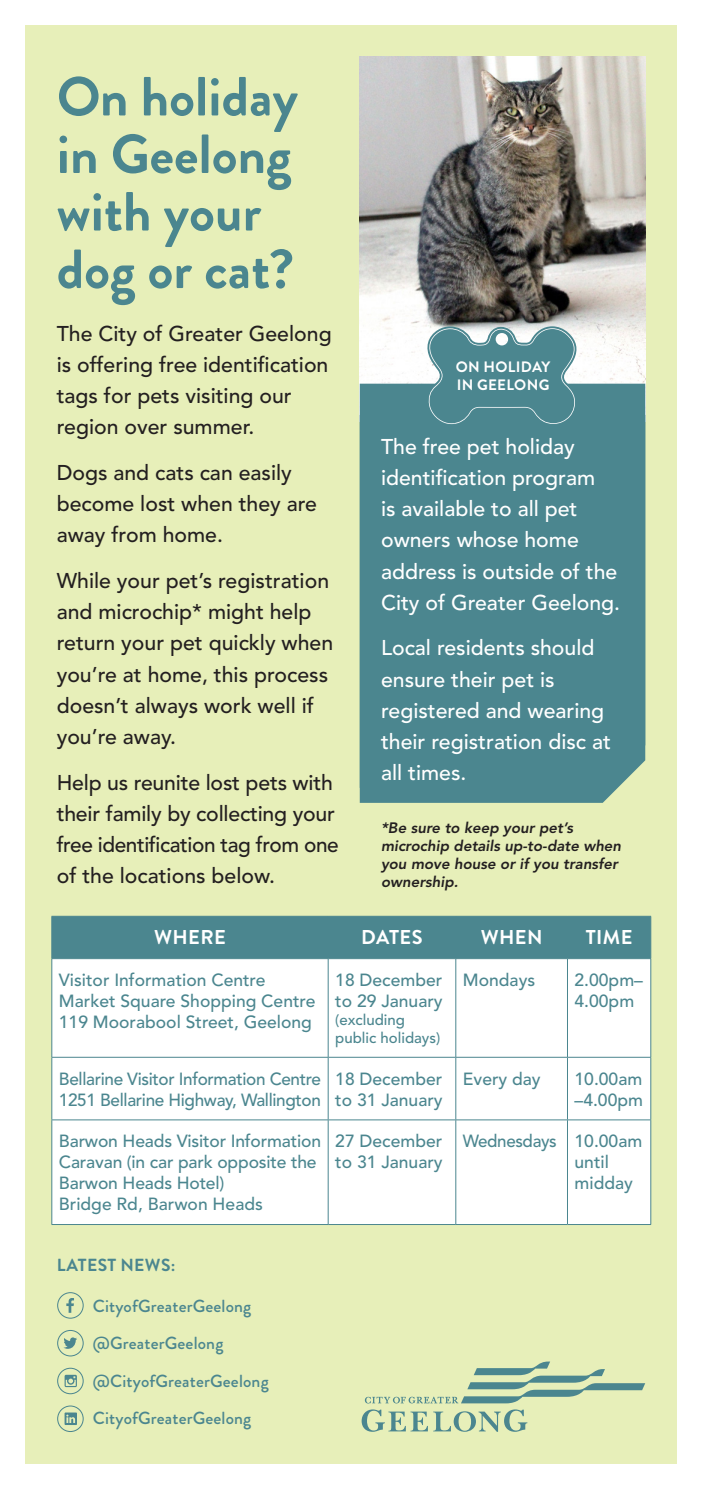
<style>
.page{position:relative;width:702px;height:1489px;background:#fff}
.page>*{position:absolute;margin:0;border:0;box-sizing:border-box;transform-origin:0 0}
.DL_-_Body_copy{font:700 55px/57.5px "Brandon Grotesque";color:#4b868f}
.DL_-_Body_copy-2{font:500 21.25px/31.2px "Avenir LT Std";color:#231f20}
.DL_-_Body_copy-3{font:500 21.25px/31.2px "Avenir LT Std";color:#fff}
.DL_-_Body_copy-4{font:700 20px "Brandon Grotesque";letter-spacing:.02em;color:#fff}
.DL_-_Body_copy-5{font:500 17.5px/21px "Avenir LT Std";color:#4b868f}
.t1{font:500 17.5px "Brandon Grotesque";letter-spacing:.01em;color:#4b868f}
.DL_-_Body_copy-6{font:500 17.5px "Avenir LT Std";letter-spacing:-.02em;color:#4b868f}
.t2{font:700 17.5px "Brandon Grotesque";letter-spacing:.02em;color:#4b868f}
.DL_-_Body_copy-7{font:italic 800 15px/18px "Avenir LT Std";color:#231f20}
.DL_-_Body_copy-8{font:500 15px/18px "Avenir LT Std";color:#4b868f}
.t3{font:700 15px "Brandon Grotesque";letter-spacing:.02em;color:#fff}
</style>
<div class="page">
<div style="left:0;top:0;width:702px;height:1488px;background:#e7efb9"></div>
<svg style="left:57px;top:1367px;width:27px;height:26px"></svg>
<svg style="left:57px;top:1292px;width:27px;height:26px"></svg>
<svg style="left:57px;top:1330px;width:27px;height:26px"></svg>
<svg style="left:57px;top:1405px;width:27px;height:26px"></svg>
<img style="left:360px;top:57px;width:285px;height:326px">
<div style="left:360px;top:383px;width:285px;height:32px;background:#4b868f"></div>
<div style="left:360px;top:415px;width:285px;height:387px;background:#4b868f"></div>
<div style="left:52px;top:916px;width:598px;height:42px;background:#4b868f"></div>
<div style="left:52px;top:959px;width:598px;height:264px;background:#fff"></div>
<hr style="left:51px;top:915px;width:277px;height:1px;background:#4b868f">
<hr style="left:51px;top:916px;width:1px;height:42px;background:#4b868f">
<hr style="left:328px;top:915px;width:128px;height:1px;background:#4b868f">
<hr style="left:328px;top:916px;width:1px;height:42px;background:#4b868f">
<hr style="left:456px;top:915px;width:111px;height:1px;background:#4b868f">
<hr style="left:455px;top:916px;width:1px;height:42px;background:#4b868f">
<hr style="left:567px;top:915px;width:84px;height:1px;background:#4b868f">
<hr style="left:567px;top:916px;width:1px;height:42px;background:#4b868f">
<hr style="left:650px;top:916px;width:1px;height:42px;background:#4b868f">
<hr style="left:51px;top:958px;width:277px;height:1px;background:#4b868f">
<hr style="left:51px;top:958px;width:1px;height:98px;background:#4b868f">
<hr style="left:328px;top:958px;width:128px;height:1px;background:#4b868f">
<hr style="left:328px;top:958px;width:1px;height:98px;background:#4b868f">
<hr style="left:456px;top:958px;width:111px;height:1px;background:#4b868f">
<hr style="left:455px;top:958px;width:1px;height:98px;background:#4b868f">
<hr style="left:567px;top:958px;width:84px;height:1px;background:#4b868f">
<hr style="left:567px;top:958px;width:1px;height:98px;background:#4b868f">
<hr style="left:650px;top:958px;width:1px;height:98px;background:#4b868f">
<hr style="left:51px;top:1056px;width:277px;height:1px;background:#4b868f">
<hr style="left:51px;top:1057px;width:1px;height:62px;background:#4b868f">
<hr style="left:328px;top:1056px;width:128px;height:1px;background:#4b868f">
<hr style="left:328px;top:1057px;width:1px;height:62px;background:#4b868f">
<hr style="left:456px;top:1056px;width:111px;height:1px;background:#4b868f">
<hr style="left:455px;top:1057px;width:1px;height:62px;background:#4b868f">
<hr style="left:567px;top:1056px;width:84px;height:1px;background:#4b868f">
<hr style="left:567px;top:1057px;width:1px;height:62px;background:#4b868f">
<hr style="left:650px;top:1057px;width:1px;height:62px;background:#4b868f">
<hr style="left:51px;top:1119px;width:277px;height:1px;background:#4b868f">
<hr style="left:51px;top:1120px;width:1px;height:104px;background:#4b868f">
<hr style="left:328px;top:1119px;width:128px;height:1px;background:#4b868f">
<hr style="left:328px;top:1120px;width:1px;height:104px;background:#4b868f">
<hr style="left:456px;top:1119px;width:111px;height:1px;background:#4b868f">
<hr style="left:455px;top:1120px;width:1px;height:104px;background:#4b868f">
<hr style="left:567px;top:1119px;width:84px;height:1px;background:#4b868f">
<hr style="left:567px;top:1120px;width:1px;height:104px;background:#4b868f">
<hr style="left:650px;top:1120px;width:1px;height:104px;background:#4b868f">
<hr style="left:51px;top:1223px;width:277px;height:1px;background:#4b868f">
<hr style="left:328px;top:1223px;width:128px;height:1px;background:#4b868f">
<hr style="left:456px;top:1223px;width:111px;height:1px;background:#4b868f">
<hr style="left:567px;top:1223px;width:84px;height:1px;background:#4b868f">
<svg style="left:424px;top:326px;width:154px;height:100px;background:#64969e"></svg>
<svg style="left:361px;top:1409px;width:166px;height:22px"></svg>
<svg style="left:365px;top:1361px;width:280px;height:42px"></svg>
<div style="left:0;top:0;width:702px;height:1488px;border:25px solid #fff"></div>
<p class="DL_-_Body_copy" style="left:57px;top:69px;width:243px">On holiday in Geelong with your dog or cat?</p>
<p class="DL_-_Body_copy-2" style="left:57px;top:318px;width:276px">The City of Greater Geelong is offering free identification tags for pets visiting our region over summer.</p>
<p class="DL_-_Body_copy-2" style="left:57px;top:457px;width:262px">Dogs and cats can easily become lost when they are away from home.</p>
<p class="DL_-_Body_copy-2" style="left:57px;top:565px;width:278px">While your pet’s registration and microchip* might help return your pet quickly when you’re at home, this process doesn’t always work well if you’re away.</p>
<p class="DL_-_Body_copy-2" style="left:57px;top:767px;width:283px">Help us reunite lost pets with their family by collecting your free identification tag from one of the locations below.</p>
<p class="t3" style="left:456px;top:356px;width:96px">ON HOLIDAY</p>
<p class="t3" style="left:456px;top:374px;width:94px">IN GEELONG</p>
<p class="DL_-_Body_copy-3" style="left:381px;top:431px;width:240px">The free pet holiday identification program<br>is available to all pet owners whose home address is outside of the<br>City of Greater Geelong.</p>
<p class="DL_-_Body_copy-3" style="left:381px;top:633px;width:231px">Local residents should ensure their pet is registered and wearing their registration disc at all times.</p>
<p class="DL_-_Body_copy-7" style="left:381px;top:818px;width:242px">*Be sure to keep your pet’s microchip details up-to-date when you move house or if you transfer ownership.</p>
<p class="DL_-_Body_copy-4" style="left:154px;top:923px;width:73px">WHERE</p>
<p class="DL_-_Body_copy-4" style="left:361px;top:923px;width:63px">DATES</p>
<p class="DL_-_Body_copy-4" style="left:480px;top:923px;width:63px">WHEN</p>
<p class="DL_-_Body_copy-4" style="left:585px;top:923px;width:48px">TIME</p>
<p class="DL_-_Body_copy-5" style="left:59px;top:969px;width:208px">Visitor Information Centre</p>
<p class="DL_-_Body_copy-5" style="left:59px;top:990px;width:258px">Market Square Shopping Centre</p>
<p class="DL_-_Body_copy-5" style="left:59px;top:1011px;width:254px">119 Moorabool Street, Geelong</p>
<p class="DL_-_Body_copy-5" style="left:335px;top:969px;width:109px">18 December to 29 January</p>
<p class="DL_-_Body_copy-8" style="left:335px;top:1011px;width:106px">(excluding public holidays)</p>
<p class="DL_-_Body_copy-5" style="left:463px;top:969px;width:74px">Mondays</p>
<p class="DL_-_Body_copy-5" style="left:574px;top:969px;width:70px">2.00pm–<br>4.00pm</p>
<p class="DL_-_Body_copy-6" style="left:59px;top:1068px;width:264px">Bellarine Visitor Information Centre</p>
<p class="DL_-_Body_copy-6" style="left:59px;top:1089px;width:263px">1251 Bellarine Highway, Wallington</p>
<p class="DL_-_Body_copy-5" style="left:59px;top:1131px;width:264px">Barwon Heads Visitor Information<br>Caravan (in car park opposite the<br>Barwon Heads Hotel)</p>
<p class="DL_-_Body_copy-5" style="left:59px;top:1194px;width:205px">Bridge Rd, Barwon Heads</p>
<p class="DL_-_Body_copy-5" style="left:335px;top:1068px;width:109px">18 December to 31 January</p>
<p class="DL_-_Body_copy-5" style="left:463px;top:1068px;width:79px">Every day</p>
<p class="DL_-_Body_copy-5" style="left:574px;top:1068px;width:70px">10.00am –4.00pm</p>
<p class="DL_-_Body_copy-5" style="left:335px;top:1131px;width:109px">27 December to 31 January</p>
<p class="DL_-_Body_copy-6" style="left:463px;top:1131px;width:95px">Wednesdays</p>
<p class="DL_-_Body_copy-5" style="left:574px;top:1131px;width:69px">10.00am until midday</p>
<p class="t2" style="left:57px;top:1252px;width:120px">LATEST NEWS:</p>
<p class="t1" style="left:93px;top:1293px;width:160px">CityofGreaterGeelong</p>
<p class="t1" style="left:93px;top:1330px;width:132px">@GreaterGeelong</p>
<p class="t1" style="left:93px;top:1368px;width:177px">@CityofGreaterGeelong</p>
<p class="t1" style="left:93px;top:1405px;width:160px">CityofGreaterGeelong</p>
</div>
